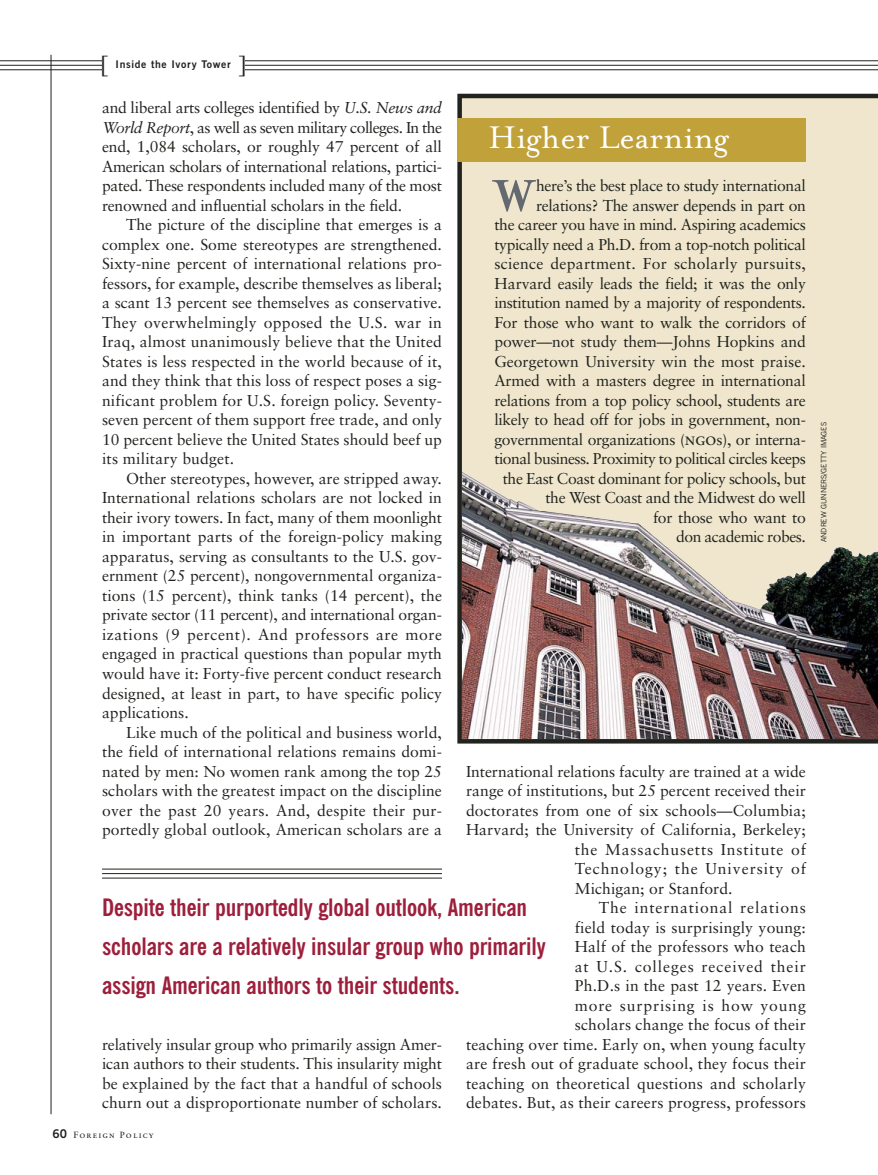
<style>
.page{position:relative;width:878px;height:1175px;background:#fff}
.page>*{position:absolute;margin:0;border:0;box-sizing:border-box;transform-origin:0 0}
.t1{font:700 51.15px "Mrs Eaves";color:#636871}
.t2{font:36px "Mrs Eaves Roman";color:#fff}
.t3{font:27px "Mrs Eaves Roman";color:#20231e}
.t4{font:700 condensed 24px/39px "News Gothic BT";letter-spacing:-.005em;color:#9d1f3c}
.t5{font:15.75px/19.5px "Sabon";color:#20231e;text-align:justify}
.t6{font:15.75px/19.5px "Sabon";letter-spacing:-.02em;color:#20231e;text-align:right}
.t7{font:15.75px "Sabon";letter-spacing:.055em;color:#20231e}
.t8{font:15.75px "Sabon";letter-spacing:.06em;color:#20231e}
.t9{font:15.75px "Sabon";letter-spacing:.05em;color:#20231e}
.t10{font:700 10.5px "News Gothic BT";letter-spacing:.06em;color:#20231e}
.t11{font:9px "Sabon Roman SC";letter-spacing:.13em;color:#20231e}
.t12{font:7.5px "News Gothic BT";color:#20231e}
.s1{font-style:italic}
.s2{font-family:"Sabon Roman SC";font-size:17.25px}
.s3{font-family:"News Gothic BT";font-weight:700;font-size:12px}
</style>
<div class="page">
<hr style="left:0;top:65px;width:878px;height:1px;background:#20231e">
<hr style="left:0;top:60px;width:878px;height:1px;background:#20231e">
<hr style="left:0;top:69px;width:878px;height:1px;background:#20231e">
<svg style="left:457px;top:94px;width:421px;height:649px;background:#ccc0b0"></svg>
<hr style="left:51px;top:55px;width:1px;height:1059px;background:#20231e">
<div style="left:102px;top:55px;width:143px;height:21px;background:#fff"></div>
<hr style="left:102px;top:868px;width:340px;height:1px;background:#20231e">
<hr style="left:102px;top:873px;width:340px;height:1px;background:#20231e">
<hr style="left:102px;top:877px;width:340px;height:1px;background:#20231e">
<div style="left:457px;top:118px;width:348px;height:43px;background:#c0a13a"></div>
<h3 class="t3" style="left:99px;top:49px;width:11px">[</h3>
<p class="t10" style="left:116px;top:61px;width:116px">Inside the Ivory Tower</p>
<h3 class="t3" style="left:238px;top:49px;width:11px">]</h3>
<p class="t5" style="left:102px;top:99px;width:341px">and liberal arts colleges identified by <span class="s1">U.S. News and World Report</span>, as well as seven military colleges. In the end, 1,084 scholars, or roughly 47 percent of all American scholars of international relations, partici&shy;pated. These respondents included many of the most renowned and influential scholars in the field.</p>
<p class="t5" style="left:102px;top:216px;width:341px;text-indent:24px">The picture of the discipline that emerges is a complex one. Some stereotypes are strengthened.<br>Sixty-nine percent of international relations pro&shy;fessors, for example, describe themselves as liberal; a scant 13 percent see themselves as conservative.<br>They overwhelmingly opposed the U.S. war in Iraq, almost unanimously believe that the United States is less respected in the world because of it, and they think that this loss of respect poses a sig&shy;nificant problem for U.S. foreign policy. Seventy&shy;seven percent of them support free trade, and only 10 percent believe the United States should beef up its military budget.</p>
<p class="t5" style="left:102px;top:470px;width:341px;text-indent:24px">Other stereotypes, however, are stripped away.<br>International relations scholars are not locked in their ivory towers. In fact, many of them moonlight in important parts of the foreign-policy making apparatus, serving as consultants to the U.S. gov&shy;ernment (25 percent), nongovernmental organiza&shy;tions (15 percent), think tanks (14 percent), the private sector (11 percent), and international organ&shy;izations (9 percent). And professors are more engaged in practical questions than popular myth would have it: Forty-five percent conduct research designed, at least in part, to have specific policy applications.</p>
<p class="t5" style="left:102px;top:723px;width:341px;text-indent:24px">Like much of the political and business world, the field of international relations remains domi&shy;nated by men: No women rank among the top 25 scholars with the greatest impact on the discipline over the past 20 years. And, despite their pur&shy;portedly global outlook, American scholars are a</p>
<h2 class="t2" style="left:488px;top:114px;width:242px">Higher Learning</h2>
<p class="t6" style="left:494px;top:177px;width:313px">here’s the best place to study international relations? The answer depends in part on<br>the career you have in mind. Aspiring academics typically need a Ph.D. from a top-notch political science department. For scholarly pursuits, Harvard easily leads the field; it was the only institution named by a majority of respondents.<br>For those who want to walk the corridors of power—not study them—Johns Hopkins and Georgetown University win the most praise.<br>Armed with a masters degree in international relations from a top policy school, students are likely to head off for jobs in government, non&shy;governmental organizations (<span class="s2">ngo</span>s), or interna&shy;tional business. Proximity to political circles keeps the East Coast dominant for policy schools, but the West Coast and the Midwest do well<br>for those who want to<br>don academic robes.</p>
<h1 class="t1" style="left:494px;top:163px;width:40px">W</h1>
<p class="t5" style="left:466px;top:762px;width:341px">International relations faculty are trained at a wide</p>
<p class="t5" style="left:466px;top:782px;width:341px">range of institutions, but 25 percent received their</p>
<p class="t5" style="left:466px;top:801px;width:341px">doctorates from one of six schools—Columbia;</p>
<p class="t5" style="left:466px;top:821px;width:341px">Harvard; the University of California, Berkeley;</p>
<p class="t7" style="left:574px;top:842px;width:233px">the Massachusetts Institute of</p>
<p class="t8" style="left:574px;top:862px;width:233px">Technology; the University of</p>
<p class="t5" style="left:574px;top:879px;width:159px">Michigan; or Stanford.</p>
<p class="t7" style="left:598px;top:901px;width:208px">The international relations</p>
<p class="t5" style="left:574px;top:918px;width:232px">field today is surprisingly young:</p>
<p class="t5" style="left:574px;top:938px;width:233px">Half of the professors who teach</p>
<p class="t7" style="left:574px;top:959px;width:232px">at U.S. colleges received their</p>
<p class="t5" style="left:574px;top:977px;width:233px">Ph.D.s in the past 12 years. Even</p>
<p class="t9" style="left:574px;top:998px;width:233px">more surprising is how young</p>
<p class="t5" style="left:574px;top:1016px;width:233px">scholars change the focus of their</p>
<p class="t5" style="left:466px;top:1035px;width:341px">teaching over time. Early on, when young faculty</p>
<p class="t5" style="left:466px;top:1055px;width:341px">are fresh out of graduate school, they focus their</p>
<p class="t5" style="left:466px;top:1074px;width:341px">teaching on theoretical questions and scholarly</p>
<p class="t5" style="left:466px;top:1094px;width:341px">debates. But, as their careers progress, professors</p>
<h3 class="t4" style="left:102px;top:890px;width:445px">Despite their purportedly global outlook, American scholars are a relatively insular group who primarily assign American authors to their students.</h3>
<p class="t5" style="left:102px;top:1035px;width:341px">relatively insular group who primarily assign Amer&shy;ican authors to their students. This insularity might be explained by the fact that a handful of schools churn out a disproportionate number of scholars.</p>
<p class="t11" style="left:52px;top:1131px;width:103px"><span class="s3">60</span> Foreign Policy</p>
<p class="t12" style="left:821px;top:542px;width:122px;rotate:-90deg">ANDREW GUNNERS/GETTY IMAGES</p>
</div>
